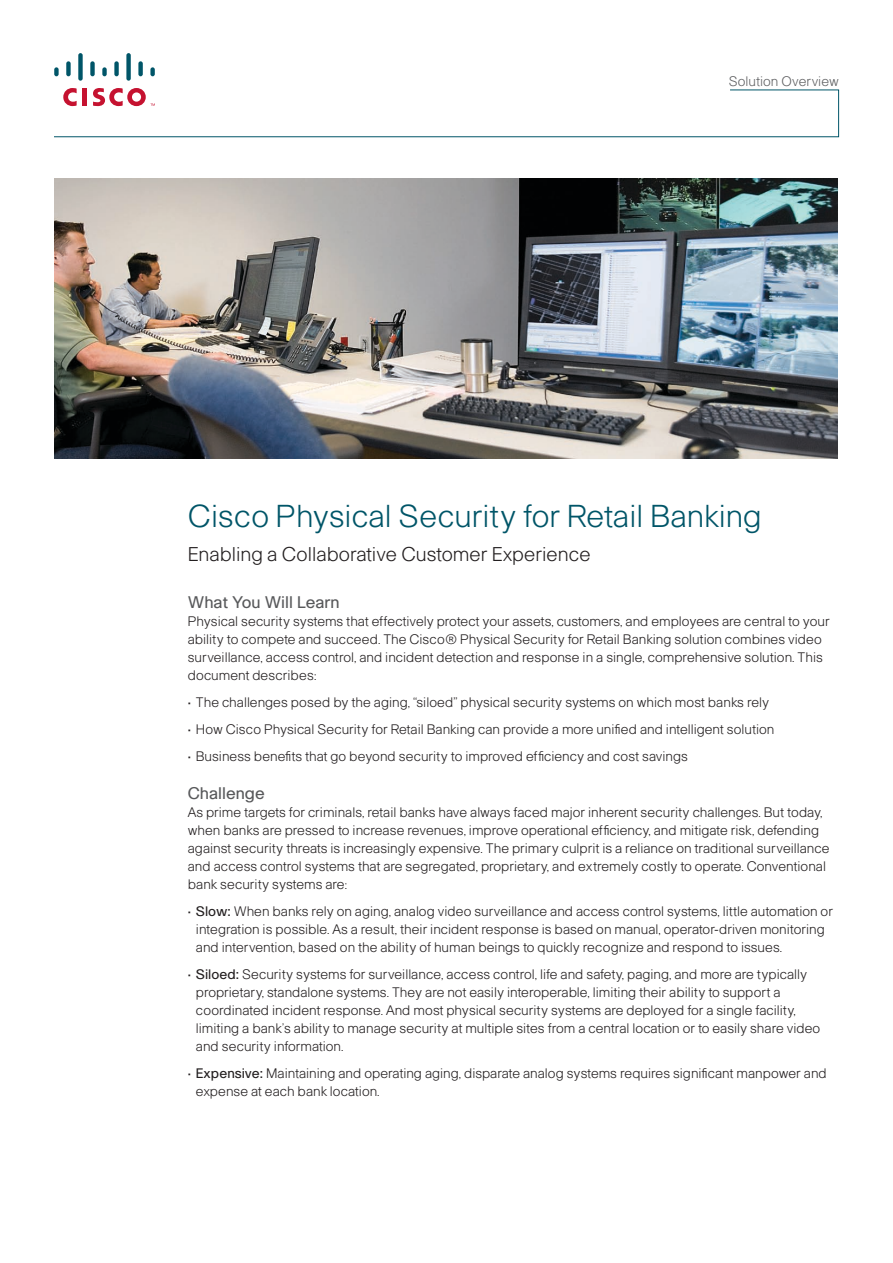
<style>
.page{position:relative;width:893px;height:1263px;background:#fff}
.page>*{position:absolute;margin:0;border:0;box-sizing:border-box;transform-origin:0 0}
.t1{font:300 31.05px "Cisco";color:#005568}
.t2{font:300 19.5px "Cisco";color:#231f20}
.t3{font:16.5px "Cisco";color:#58595b}
.t4{font:300 13.5px/18px "Cisco";color:#231f20}
.t5{font:300 13.5px "Cisco";color:#5f6062}
.s1{font-weight:400}
</style>
<div class="page">
<div style="left:54px;top:67px;width:5px;height:9px;background:#005568;border-radius:2px"></div>
<div style="left:66px;top:61px;width:5px;height:15px;background:#005568;border-radius:2px"></div>
<div style="left:78px;top:53px;width:5px;height:28px;background:#005568;border-radius:2px"></div>
<div style="left:90px;top:61px;width:5px;height:15px;background:#005568;border-radius:2px"></div>
<div style="left:102px;top:67px;width:5px;height:9px;background:#005568;border-radius:2px"></div>
<div style="left:114px;top:61px;width:5px;height:15px;background:#005568;border-radius:2px"></div>
<div style="left:126px;top:53px;width:5px;height:28px;background:#005568;border-radius:2px"></div>
<div style="left:138px;top:61px;width:5px;height:15px;background:#005568;border-radius:2px"></div>
<div style="left:150px;top:67px;width:5px;height:9px;background:#005568;border-radius:2px"></div>
<svg style="left:54px;top:88px;width:785px;height:50px"></svg>
<img style="left:54px;top:179px;width:783px;height:279px">
<p class="t5" style="left:729px;top:73px;width:112px">Solution Overview</p>
<h1 class="t1" style="left:188px;top:497px;width:575px">Cisco Physical Security for Retail Banking</h1>
<h2 class="t2" style="left:188px;top:543px;width:404px">Enabling a Collaborative Customer Experience</h2>
<p class="t3" style="left:188px;top:593px;width:153px">What You Will Learn</p>
<p class="t4" style="left:188px;top:612px;width:643px">Physical security systems that effectively protect your assets, customers, and employees are central to your ability to compete and succeed. The Cisco® Physical Security for Retail Banking solution combines video surveillance, access control, and incident detection and response in a single, comprehensive solution. This document describes:</p>
<p class="t4" style="left:188px;top:693px;width:583px">• The challenges posed by the aging, “siloed” physical security systems on which most banks rely</p>
<p class="t4" style="left:188px;top:720px;width:588px">• How Cisco Physical Security for Retail Banking can provide a more unified and intelligent solution</p>
<p class="t4" style="left:188px;top:747px;width:502px">• Business benefits that go beyond security to improved efficiency and cost savings</p>
<p class="t3" style="left:188px;top:783px;width:78px">Challenge</p>
<p class="t4" style="left:188px;top:803px;width:643px">As prime targets for criminals, retail banks have always faced major inherent security challenges. But today, when banks are pressed to increase revenues, improve operational efficiency, and mitigate risk, defending against security threats is increasingly expensive. The primary culprit is a reliance on traditional surveillance and access control systems that are segregated, proprietary, and extremely costly to operate. Conventional bank security systems are:</p>
<p class="t4" style="left:196px;top:902px;width:639px;text-indent:-8px">• <span class="s1">Slow:</span> When banks rely on aging, analog video surveillance and access control systems, little automation or integration is possible. As a result, their incident response is based on manual, operator-driven monitoring and intervention, based on the ability of human beings to quickly recognize and respond to issues.</p>
<p class="t4" style="left:196px;top:965px;width:626px;text-indent:-8px">• <span class="s1">Siloed:</span> Security systems for surveillance, access control, life and safety, paging, and more are typically proprietary, standalone systems. They are not easily interoperable, limiting their ability to support a coordinated incident response. And most physical security systems are deployed for a single facility, limiting a bank’s ability to manage security at multiple sites from a central location or to easily share video and security information.</p>
<p class="t4" style="left:196px;top:1064px;width:632px;text-indent:-8px">• <span class="s1">Expensive:</span> Maintaining and operating aging, disparate analog systems requires significant manpower and expense at each bank location.</p>
</div>
